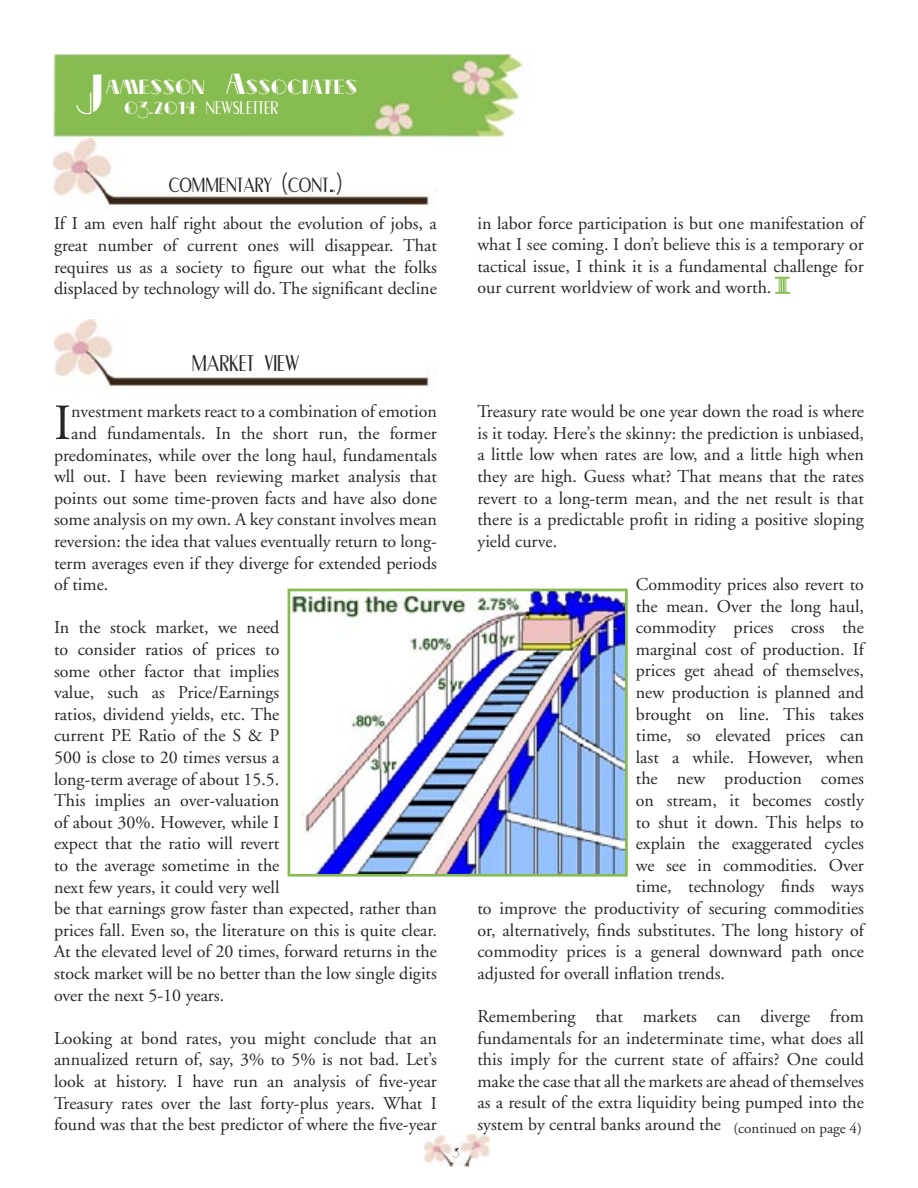
<style>
.page{position:relative;width:918px;height:1188px;background:#fff}
.page>*{position:absolute;margin:0;border:0;box-sizing:border-box;transform-origin:0 0}
.t1{font:58.2px "Cravat Display S Si";color:#fff;scale:.8 1}
.t2{font:50.55px "Adobe Garamond";color:#272525}
.t3{font:30px "Cravat Display S Si";color:#272525}
.t4{font:27px "Cravat Display S Si";color:#272525}
.t5{font:24px "Cravat Display S Si";color:#fff}
.t6{font:21px "Cravat Display S Si";color:#fff}
.t7{font:18px/21.6px "Adobe Garamond";color:#272525;text-align:justify}
.Heading_1{font:15px "Adobe Garamond";color:#272525}
.t8{font:10.35px "Cravat Display S Si";color:#272525}
.s1{font-size:30px}
.s2{font-size:18px}
</style>
<div class="page">
<img style="left:54px;top:54px;width:470px;height:85px">
<img style="left:424px;top:1134px;width:66px;height:32px">
<img style="left:54px;top:139px;width:376px;height:68px">
<svg style="left:775px;top:277px;width:15px;height:17px"></svg>
<img style="left:54px;top:320px;width:376px;height:69px">
<img style="left:292px;top:593px;width:332px;height:280px">
<div style="left:288px;top:589px;width:340px;height:288px;border:3px solid #86bb51"></div>
<p class="t6" style="left:106px;top:76px;width:253px">AMESSON <span class="s1">A</span>SSOCIATES</p>
<h1 class="t1" style="left:76px;top:64px;width:36px">J</h1>
<h3 class="t5" style="left:124px;top:93px;width:156px"><span class="s2">03.2014</span> newsletter</h3>
<p class="t4" style="left:169px;top:169px;width:175px">commentary (cont.)</p>
<p class="t7" style="left:54px;top:213px;width:384px">If I am even half right about the evolution of jobs, a great number of current ones will disappear. That requires us as a society to figure out what the folks displaced by technology will do. The significant decline</p>
<p class="t7" style="left:477px;top:213px;width:388px">in labor force participation is but one manifestation of what I see coming. I don’t believe this is a temporary or tactical issue, I think it is a fundamental challenge for our current worldview of work and worth.</p>
<p class="t3" style="left:192px;top:346px;width:109px">market view</p>
<p class="t2" style="left:54px;top:396px;width:19px">I</p>
<p class="t7" style="left:71px;top:401px;width:367px">nvestment markets react to a combination of emotion</p>
<p class="t7" style="left:71px;top:423px;width:367px">and fundamentals. In the short run, the former</p>
<p class="t7" style="left:54px;top:445px;width:384px">predominates, while over the long haul, fundamentals</p>
<p class="t7" style="left:54px;top:466px;width:384px">wll out. I have been reviewing market analysis that</p>
<p class="t7" style="left:54px;top:488px;width:384px">points out some time-proven facts and have also done</p>
<p class="t7" style="left:54px;top:509px;width:384px">some analysis on my own. A key constant involves mean</p>
<p class="t7" style="left:54px;top:531px;width:384px">reversion: the idea that values eventually return to long-</p>
<p class="t7" style="left:54px;top:553px;width:384px">term averages even if they diverge for extended periods</p>
<p class="t7" style="left:54px;top:574px;width:56px">of time.</p>
<p class="t7" style="left:54px;top:617px;width:384px;text-align:left">In the stock market, we need<br>to consider ratios of prices to<br>some other factor that implies<br>value, such as Price/Earnings<br>ratios, dividend yields, etc. The<br>current PE Ratio of the S &amp; P<br>500 is close to 20 times versus a<br>long-term average of about 15.5.<br>This implies an over-valuation<br>of about 30%. However, while I<br>expect that the ratio will revert<br>to the average sometime in the<br>next few years, it could very well<br>be that earnings grow faster than expected, rather than prices fall. Even so, the literature on this is quite clear.<br>At the elevated level of 20 times, forward returns in the stock market will be no better than the low single digits over the next 5-10 years.</p>
<p class="t7" style="left:54px;top:1028px;width:384px">Looking at bond rates, you might conclude that an annualized return of, say, 3% to 5% is not bad. Let’s look at history. I have run an analysis of five-year Treasury rates over the last forty-plus years. What I found was that the best predictor of where the five-year</p>
<p class="t8" style="left:453px;top:1146px;width:8px">3</p>
<p class="t7" style="left:477px;top:401px;width:388px">Treasury rate would be one year down the road is where is it today. Here’s the skinny: the prediction is unbiased, a little low when rates are low, and a little high when they are high. Guess what? That means that the rates revert to a long-term mean, and the net result is that there is a predictable profit in riding a positive sloping yield curve.</p>
<p class="t7" style="left:636px;top:574px;width:230px">Commodity prices also revert to</p>
<p class="t7" style="left:636px;top:596px;width:230px">the mean. Over the long haul,</p>
<p class="t7" style="left:636px;top:617px;width:230px">commodity prices cross the</p>
<p class="t7" style="left:636px;top:639px;width:230px">marginal cost of production. If</p>
<p class="t7" style="left:636px;top:660px;width:230px">prices get ahead of themselves,</p>
<p class="t7" style="left:636px;top:682px;width:230px">new production is planned and</p>
<p class="t7" style="left:636px;top:704px;width:230px">brought on line. This takes</p>
<p class="t7" style="left:636px;top:725px;width:230px">time, so elevated prices can</p>
<p class="t7" style="left:636px;top:747px;width:230px">last a while. However, when</p>
<p class="t7" style="left:636px;top:768px;width:230px">the new production comes</p>
<p class="t7" style="left:636px;top:790px;width:230px">on stream, it becomes costly</p>
<p class="t7" style="left:636px;top:812px;width:230px">to shut it down. This helps to</p>
<p class="t7" style="left:636px;top:833px;width:230px">explain the exaggerated cycles</p>
<p class="t7" style="left:636px;top:855px;width:230px">we see in commodities. Over</p>
<p class="t7" style="left:636px;top:876px;width:230px">time, technology finds ways</p>
<p class="t7" style="left:477px;top:898px;width:388px">to improve the productivity of securing commodities</p>
<p class="t7" style="left:477px;top:920px;width:388px">or, alternatively, finds substitutes. The long history of</p>
<p class="t7" style="left:477px;top:941px;width:388px">commodity prices is a general downward path once</p>
<p class="t7" style="left:477px;top:963px;width:249px">adjusted for overall inflation trends.</p>
<p class="t7" style="left:477px;top:1006px;width:388px">Remembering that markets can diverge from fundamentals for an indeterminate time, what does all this imply for the current state of affairs? One could make the case that all the markets are ahead of themselves as a result of the extra liquidity being pumped into the system by central banks around the</p>
<p class="Heading_1" style="left:733px;top:1120px;width:130px">(continued on page 4)</p>
</div>
